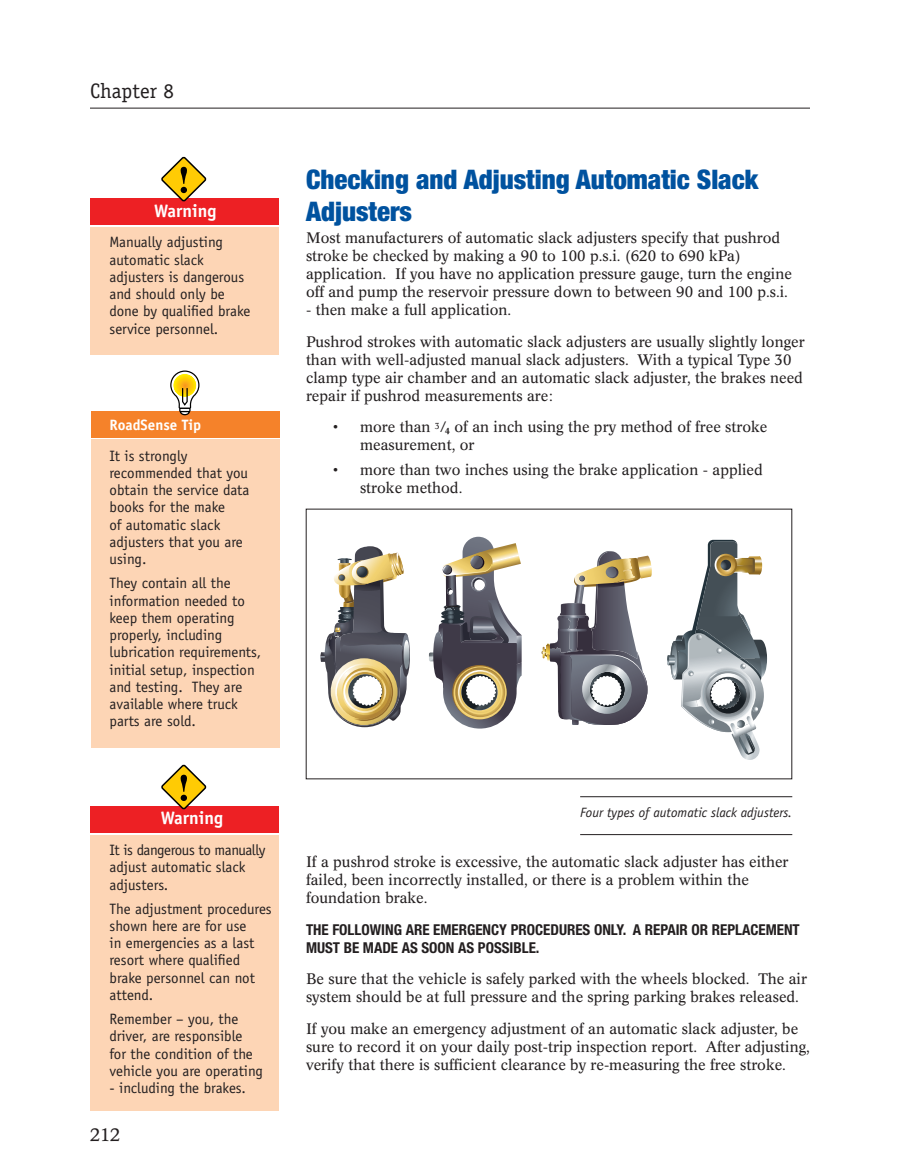
<style>
.page{position:relative;width:918px;height:1175px;background:#fff}
.page>*{position:absolute;margin:0;border:0;box-sizing:border-box;transform-origin:0 0}
.t1{font:900 condensed 27px/31.5px "Helvetica Neue";color:#00529f}
.t2{font:21px "Officina Serif";color:#231f20}
.t3{font:700 18px "Officina Sans";color:#fff}
.t4{font:18px "Concorde BE";color:#231f20}
.t5{font:15px/18px "Concorde BE";color:#231f20}
.t6{font:15px/17.2px "Officina Sans";color:#231f20}
.t7{font:700 condensed 15px/18px "Helvetica Neue";color:#231f20}
.t8{font:700 15px "Officina Sans";color:#fff}
.t9{font:italic 13.5px "Officina Sans";color:#231f20}
</style>
<div class="page">
<div style="left:90px;top:198px;width:189px;height:27px;background:#ed2024"></div>
<div style="left:90px;top:227px;width:189px;height:127px;background:#fdd5b5"></div>
<hr style="left:580px;top:796px;width:212px;height:1px;background:#231f20">
<hr style="left:580px;top:834px;width:212px;height:1px;background:#231f20">
<hr style="left:90px;top:108px;width:720px;height:1px;background:#231f20">
<div style="left:92px;top:439px;width:188px;height:308px;background:#fdd5b5"></div>
<div style="left:92px;top:411px;width:188px;height:26px;background:#f5822a"></div>
<svg style="left:161px;top:157px;width:45px;height:44px"></svg>
<svg style="left:170px;top:370px;width:30px;height:46px"></svg>
<svg style="left:667px;top:540px;width:100px;height:220px"></svg>
<svg style="left:320px;top:546px;width:89px;height:181px"></svg>
<svg style="left:402px;top:633px;width:8px;height:43px"></svg>
<svg style="left:404px;top:640px;width:6px;height:29px"></svg>
<svg style="left:429px;top:537px;width:93px;height:191px"></svg>
<svg style="left:542px;top:551px;width:110px;height:174px"></svg>
<div style="left:90px;top:806px;width:189px;height:26px;background:#ed2024"></div>
<div style="left:90px;top:835px;width:189px;height:275px;background:#fdd5b5"></div>
<svg style="left:161px;top:764px;width:46px;height:46px"></svg>
<h2 class="t2" style="left:90px;top:83px;width:85px">Chapter 8</h2>
<p class="t3" style="left:154px;top:203px;width:64px">Warning</p>
<p class="t6" style="left:110px;top:235px;width:142px">Manually adjusting automatic slack adjusters is dangerous and should only be done by qualified brake service personnel.</p>
<p class="t8" style="left:110px;top:419px;width:93px">RoadSense Tip</p>
<p class="t6" style="left:110px;top:448px;width:142px">It is strongly recommended that you obtain the service data books for the make<br>of automatic slack adjusters that you are using.</p>
<p class="t6" style="left:110px;top:576px;width:153px">They contain all the information needed to keep them operating properly, including lubrication requirements, initial setup, inspection and testing. They are available where truck parts are sold.</p>
<p class="t3" style="left:161px;top:811px;width:64px">Warning</p>
<p class="t6" style="left:110px;top:842px;width:158px">It is dangerous to manually adjust automatic slack adjusters.</p>
<p class="t6" style="left:110px;top:901px;width:164px">The adjustment procedures shown here are for use<br>in emergencies as a last resort where qualified brake personnel can not attend.</p>
<p class="t6" style="left:110px;top:1011px;width:155px">Remember – you, the driver, are responsible<br>for the condition of the vehicle you are operating</p>
<p class="t6" style="left:110px;top:1080px;width:138px">- including the brakes.</p>
<p class="t4" style="left:90px;top:1127px;width:32px">212</p>
<h1 class="t1" style="left:306px;top:166px;width:454px">Checking and Adjusting Automatic Slack<br>Adjusters</h1>
<p class="t5" style="left:306px;top:230px;width:487px">Most manufacturers of automatic slack adjusters specify that pushrod stroke be checked by making a 90 to 100 p.s.i. (620 to 690 kPa) application. If you have no application pressure gauge, turn the engine off and pump the reservoir pressure down to between 90 and 100 p.s.i.</p>
<p class="t5" style="left:306px;top:295px;width:500px;line-height:31.5px">- then make a full application.<br>Pushrod strokes with automatic slack adjusters are usually slightly longer</p>
<p class="t5" style="left:306px;top:352px;width:498px">than with well-adjusted manual slack adjusters. With a typical Type 30 clamp type air chamber and an automatic slack adjuster, the brakes need repair if pushrod measurements are:</p>
<p class="t5" style="left:360px;top:419px;width:409px;text-indent:-27px">• more than <sup>3</sup>/<sub>4</sub> of an inch using the pry method of free stroke measurement, or</p>
<p class="t5" style="left:360px;top:462px;width:404px;text-indent:-27px">• more than two inches using the brake application - applied stroke method.</p>
<p class="t9" style="left:580px;top:807px;width:214px">Four types of automatic slack adjusters.</p>
<p class="t5" style="left:306px;top:854px;width:484px">If a pushrod stroke is excessive, the automatic slack adjuster has either failed, been incorrectly installed, or there is a problem within the foundation brake.</p>
<p class="t7" style="left:306px;top:921px;width:495px">THE FOLLOWING ARE EMERGENCY PROCEDURES ONLY. A REPAIR OR REPLACEMENT<br>MUST BE MADE AS SOON AS POSSIBLE.</p>
<p class="t5" style="left:306px;top:971px;width:502px">Be sure that the vehicle is safely parked with the wheels blocked. The air system should be at full pressure and the spring parking brakes released.</p>
<p class="t5" style="left:306px;top:1020px;width:506px">If you make an emergency adjustment of an automatic slack adjuster, be sure to record it on your daily post-trip inspection report. After adjusting, verify that there is sufficient clearance by re-measuring the free stroke.</p>
</div>
